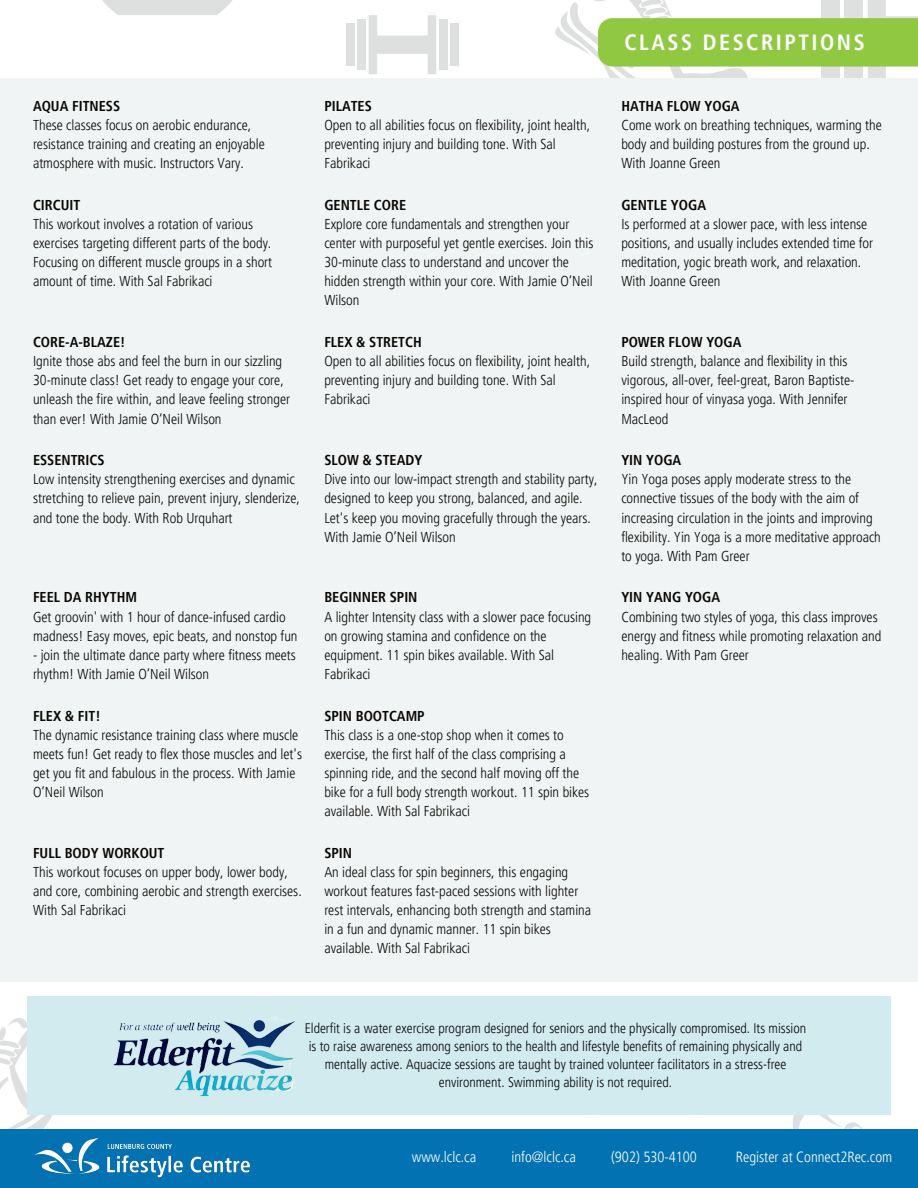
<style>
.page{position:relative;width:918px;height:1188px;background:#fff}
.page>*{position:absolute;margin:0;border:0;box-sizing:border-box;transform-origin:0 0}
.t1{font:700 condensed 22.05px "Frutiger LT Pro";letter-spacing:.115em;color:#fff}
.t2{font:300 condensed 14.7px "Frutiger LT Pro";color:#fff}
.t3{font:300 condensed 14.25px/19.2px "Frutiger LT Pro";color:#080704}
.t4{font:700 condensed 14.25px "Frutiger LT Pro";color:#080704}
.t5{font:300 condensed 13.8px/18px "Frutiger LT Pro";color:#080704;text-align:center}
</style>
<div class="page">
<svg style="left:766px;top:1102px;width:125px;height:27px"></svg>
<svg style="left:102px;top:0;width:131px;height:15px;background:#e1e2e2"></svg>
<div style="left:346px;top:24px;width:9px;height:42px;background:#dedfdf"></div>
<div style="left:357px;top:19px;width:9px;height:51px;background:#dedfdf"></div>
<div style="left:450px;top:24px;width:9px;height:42px;background:#dedfdf"></div>
<div style="left:439px;top:19px;width:8px;height:51px;background:#dedfdf"></div>
<svg style="left:369px;top:15px;width:67px;height:59px"></svg>
<svg style="left:0;top:1018px;width:445px;height:111px"></svg>
<div style="left:0;top:1129px;width:918px;height:59px;background:#0372b3"></div>
<img style="left:34px;top:1138px;width:216px;height:40px">
<div style="left:0;top:78px;width:918px;height:903px;background:#f1f4f4"></div>
<div style="left:27px;top:996px;width:863px;height:118px;background:#d1ebef"></div>
<img style="left:113px;top:1016px;width:183px;height:81px">
<svg style="left:555px;top:0;width:363px;height:78px"></svg>
<p class="t4" style="left:33px;top:97px;width:89px">AQUA FITNESS</p>
<p class="t3" style="left:33px;top:116px;width:233px">These classes focus on aerobic endurance, resistance training and creating an enjoyable atmosphere with music. Instructors Vary.</p>
<p class="t4" style="left:33px;top:196px;width:49px">CIRCUIT</p>
<p class="t3" style="left:33px;top:215px;width:241px">This workout involves a rotation of various exercises targeting different parts of the body.<br>Focusing on different muscle groups in a short amount of time. With Sal Fabrikaci</p>
<p class="t4" style="left:33px;top:334px;width:94px">CORE-A-BLAZE!</p>
<p class="t3" style="left:33px;top:352px;width:259px">Ignite those abs and feel the burn in our sizzling 30-minute class! Get ready to engage your core, unleash the fire within, and leave feeling stronger than ever! With Jamie O‘Neil Wilson</p>
<p class="t4" style="left:33px;top:452px;width:73px">ESSENTRICS</p>
<p class="t3" style="left:33px;top:470px;width:268px">Low intensity strengthening exercises and dynamic stretching to relieve pain, prevent injury, slenderize, and tone the body. With Rob Urquhart</p>
<p class="t4" style="left:33px;top:589px;width:106px">FEEL DA RHYTHM</p>
<p class="t3" style="left:33px;top:607px;width:266px">Get groovin' with 1 hour of dance-infused cardio madness! Easy moves, epic beats, and nonstop fun</p>
<p class="t3" style="left:33px;top:645px;width:264px">- join the ultimate dance party where fitness meets rhythm! With Jamie O’Neil Wilson</p>
<p class="t4" style="left:33px;top:707px;width:69px">FLEX &amp; FIT!</p>
<p class="t3" style="left:33px;top:725px;width:270px">The dynamic resistance training class where muscle meets fun! Get ready to flex those muscles and let's get you fit and fabulous in the process. With Jamie O’Neil Wilson</p>
<p class="t4" style="left:33px;top:844px;width:133px">FULL BODY WORKOUT</p>
<p class="t3" style="left:33px;top:863px;width:270px">This workout focuses on upper body, lower body, and core, combining aerobic and strength exercises.<br>With Sal Fabrikaci</p>
<p class="t4" style="left:324px;top:97px;width:49px">PILATES</p>
<p class="t3" style="left:324px;top:116px;width:267px">Open to all abilities focus on flexibility, joint health, preventing injury and building tone. With Sal<br>Fabrikaci</p>
<p class="t4" style="left:324px;top:196px;width:83px">GENTLE CORE</p>
<p class="t3" style="left:324px;top:215px;width:271px">Explore core fundamentals and strengthen your center with purposeful yet gentle exercises. Join this 30-minute class to understand and uncover the hidden strength within your core. With Jamie O’Neil Wilson</p>
<p class="t4" style="left:324px;top:334px;width:99px">FLEX &amp; STRETCH</p>
<p class="t3" style="left:324px;top:352px;width:267px">Open to all abilities focus on flexibility, joint health, preventing injury and building tone. With Sal<br>Fabrikaci</p>
<p class="t4" style="left:324px;top:452px;width:99px">SLOW &amp; STEADY</p>
<p class="t3" style="left:324px;top:470px;width:275px">Dive into our low-impact strength and stability party, designed to keep you strong, balanced, and agile.<br>Let's keep you moving gracefully through the years.<br>With Jamie O’Neil Wilson</p>
<p class="t4" style="left:324px;top:589px;width:95px">BEGINNER SPIN</p>
<p class="t3" style="left:324px;top:607px;width:268px">A lighter Intensity class with a slower pace focusing on growing stamina and confidence on the equipment. 11 spin bikes available. With Sal Fabrikaci</p>
<p class="t4" style="left:324px;top:707px;width:102px">SPIN BOOTCAMP</p>
<p class="t3" style="left:324px;top:725px;width:267px">This class is a one-stop shop when it comes to exercise, the first half of the class comprising a spinning ride, and the second half moving off the bike for a full body strength workout. 11 spin bikes available. With Sal Fabrikaci</p>
<p class="t4" style="left:324px;top:844px;width:29px">SPIN</p>
<p class="t3" style="left:324px;top:863px;width:268px">An ideal class for spin beginners, this engaging workout features fast-paced sessions with lighter rest intervals, enhancing both strength and stamina in a fun and dynamic manner. 11 spin bikes available. With Sal Fabrikaci</p>
<h1 class="t1" style="left:625px;top:29px;width:242px">CLASS DESCRIPTIONS</h1>
<p class="t4" style="left:621px;top:97px;width:120px">HATHA FLOW YOGA</p>
<p class="t3" style="left:621px;top:116px;width:262px">Come work on breathing techniques, warming the body and building postures from the ground up.<br>With Joanne Green</p>
<p class="t4" style="left:621px;top:196px;width:86px">GENTLE YOGA</p>
<p class="t3" style="left:621px;top:215px;width:253px">Is performed at a slower pace, with less intense positions, and usually includes extended time for meditation, yogic breath work, and relaxation.<br>With Joanne Green</p>
<p class="t4" style="left:621px;top:334px;width:122px">POWER FLOW YOGA</p>
<p class="t3" style="left:621px;top:352px;width:235px">Build strength, balance and flexibility in this vigorous, all-over, feel-great, Baron Baptiste&shy;inspired hour of vinyasa yoga. With Jennifer MacLeod</p>
<p class="t4" style="left:621px;top:452px;width:61px">YIN YOGA</p>
<p class="t3" style="left:621px;top:470px;width:261px">Yin Yoga poses apply moderate stress to the connective tissues of the body with the aim of increasing circulation in the joints and improving flexibility. Yin Yoga is a more meditative approach to yoga. With Pam Greer</p>
<p class="t4" style="left:621px;top:589px;width:100px">YIN YANG YOGA</p>
<p class="t3" style="left:621px;top:607px;width:262px">Combining two styles of yoga, this class improves energy and fitness while promoting relaxation and healing. With Pam Greer</p>
<p class="t5" style="left:305px;top:1019px;width:503px">Elderfit is a water exercise program designed for seniors and the physically compromised. Its mission is to raise awareness among seniors to the health and lifestyle benefits of remaining physically and mentally active. Aquacize sessions are taught by trained volunteer facilitators in a stress-free environment. Swimming ability is not required.</p>
<p class="t2" style="left:412px;top:1148px;width:66px">www.lclc.ca</p>
<p class="t2" style="left:511px;top:1148px;width:66px">info@lclc.ca</p>
<p class="t2" style="left:611px;top:1148px;width:87px">(902) 530-4100</p>
<p class="t2" style="left:736px;top:1148px;width:158px">Register at Connect2Rec.com</p>
</div>
